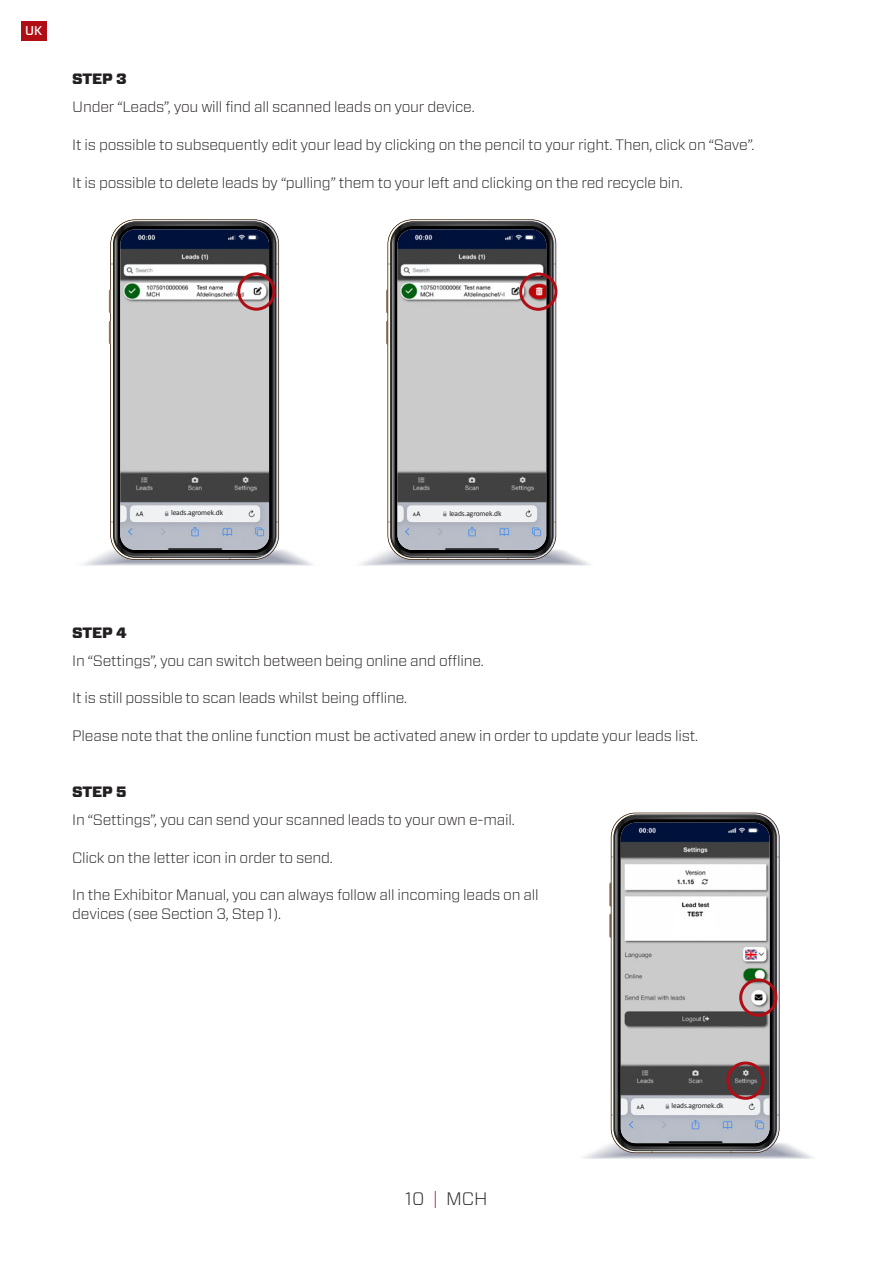
<style>
.page{position:relative;width:893px;height:1263px;background:#fff}
.page>*{position:absolute;margin:0;border:0;box-sizing:border-box;transform-origin:0 0}
.t1{font:300 18px "Forza";color:#231f20}
.Brødtekst{font:300 15px/18.8px "Forza";letter-spacing:-.015em;color:#231f20}
.Mellemrubrik{font:900 15px "Forza";letter-spacing:-.015em;color:#231f20}
.Underoverskrift{font:500 12.75px "Forza";color:#fff}
.Brødtekst-2{font:7.5px "Calibri";letter-spacing:-.015em;color:#231f20}
.s1{color:#b00d15}
</style>
<div class="page">
<svg style="left:83px;top:221px;width:229px;height:345px"></svg>
<img style="left:120px;top:229px;width:149px;height:321px">
<div style="left:237px;top:272px;width:39px;height:39px;border:3px solid #b00d15;border-radius:50%"></div>
<svg style="left:360px;top:221px;width:230px;height:345px"></svg>
<img style="left:397px;top:229px;width:149px;height:321px">
<div style="left:519px;top:272px;width:38px;height:39px;border:3px solid #b00d15;border-radius:50%"></div>
<svg style="left:584px;top:815px;width:229px;height:344px"></svg>
<img style="left:621px;top:823px;width:148px;height:320px">
<div style="left:739px;top:978px;width:38px;height:39px;border:3px solid #b00d15;border-radius:50%"></div>
<div style="left:726px;top:1061px;width:39px;height:39px;border:3px solid #b00d15;border-radius:50%"></div>
<div style="left:449px;top:506px;width:56px;height:13px;background:#f1f2f4"></div>
<div style="left:671px;top:1099px;width:56px;height:13px;background:#f0f2f4"></div>
<div style="left:171px;top:506px;width:55px;height:13px;background:#f0f2f3"></div>
<div style="left:21px;top:21px;width:26px;height:19px;background:#b00d15"></div>
<p class="Underoverskrift" style="left:25px;top:22px;width:18px">UK</p>
<p class="Mellemrubrik" style="left:72px;top:69px;width:56px">STEP 3</p>
<p class="Brødtekst" style="left:72px;top:97px;width:404px">Under “Leads”, you will find all scanned leads on your device.</p>
<p class="Brødtekst" style="left:72px;top:135px;width:684px">It is possible to subsequently edit your lead by clicking on the pencil to your right. Then, click on “Save”.</p>
<p class="Brødtekst" style="left:72px;top:172px;width:612px">It is possible to delete leads by “pulling” them to your left and clicking on the red recycle bin.</p>
<p class="Brødtekst-2" style="left:171px;top:508px;width:54px">leads.agromek.dk</p>
<p class="Brødtekst-2" style="left:449px;top:508px;width:54px">leads.agromek.dk</p>
<p class="Mellemrubrik" style="left:72px;top:622px;width:56px">STEP 4</p>
<p class="Brødtekst" style="left:72px;top:651px;width:413px">In “Settings”, you can switch between being online and offline.</p>
<p class="Brødtekst" style="left:72px;top:688px;width:336px">It is still possible to scan leads whilst being offline.</p>
<p class="Brødtekst" style="left:72px;top:726px;width:627px">Please note that the online function must be activated anew in order to update your leads list.</p>
<p class="Mellemrubrik" style="left:72px;top:782px;width:56px">STEP 5</p>
<p class="Brødtekst" style="left:72px;top:810px;width:444px">In “Settings”, you can send your scanned leads to your own e-mail.</p>
<p class="Brødtekst" style="left:72px;top:848px;width:262px">Click on the letter icon in order to send.</p>
<p class="Brødtekst" style="left:72px;top:885px;width:468px">In the Exhibitor Manual, you can always follow all incoming leads on all devices (see Section 3, Step 1).</p>
<p class="t1" style="left:405px;top:1186px;width:84px">10 <span class="s1">|</span> MCH</p>
<p class="Brødtekst-2" style="left:671px;top:1101px;width:54px">leads.agromek.dk</p>
</div>
